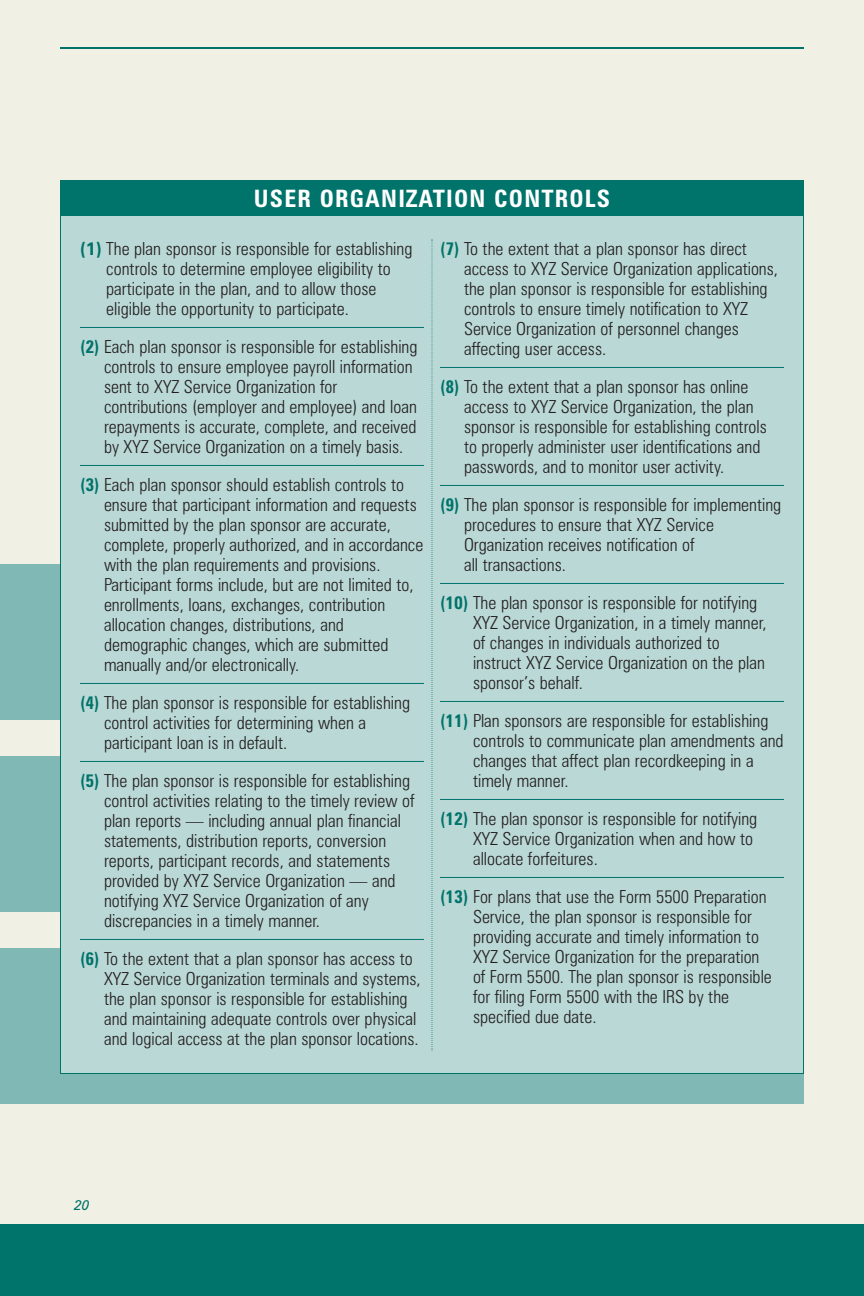
<style>
.page{position:relative;width:864px;height:1296px;background:#f1f0e4}
.page>*{position:absolute;margin:0;border:0;box-sizing:border-box;transform-origin:0 0}
.t1{font:700 condensed 24px "Zurich BT";letter-spacing:.05em;color:#fff}
.t2{font:300 condensed 18px/20px "Zurich BT";color:#231f20}
.t3{font:italic 14px "Zurich BT";color:#00736a}
.s1{font-weight:700;font-stretch:normal;color:#00736a}
.s2{font-weight:700;color:#00736a}
</style>
<div class="page">
<div style="left:0;top:564px;width:804px;height:156px;background:#80b8b6"></div>
<div style="left:0;top:756px;width:804px;height:156px;background:#80b8b6"></div>
<div style="left:0;top:948px;width:804px;height:156px;background:#80b8b6"></div>
<div style="left:0;top:1224px;width:864px;height:72px;background:#00736a"></div>
<div style="left:60px;top:180px;width:744px;height:894px;background:#bad8d6"></div>
<div style="left:60px;top:180px;width:744px;height:36px;background:#00736a"></div>
<hr style="left:80px;top:327px;width:344px;height:1px;background:#00736a">
<hr style="left:80px;top:465px;width:344px;height:1px;background:#00736a">
<hr style="left:80px;top:683px;width:344px;height:1px;background:#00736a">
<hr style="left:80px;top:761px;width:344px;height:1px;background:#00736a">
<hr style="left:80px;top:939px;width:344px;height:1px;background:#00736a">
<hr style="left:440px;top:367px;width:344px;height:1px;background:#00736a">
<hr style="left:440px;top:485px;width:344px;height:1px;background:#00736a">
<hr style="left:440px;top:583px;width:344px;height:1px;background:#00736a">
<hr style="left:440px;top:701px;width:344px;height:1px;background:#00736a">
<hr style="left:440px;top:799px;width:344px;height:1px;background:#00736a">
<hr style="left:440px;top:877px;width:344px;height:1px;background:#00736a">
<svg style="left:432px;top:239px;width:1px;height:812px"></svg>
<hr style="left:60px;top:47px;width:744px;height:2px;background:#00736a">
<h1 class="t1" style="left:254px;top:190px;width:357px">USER ORGANIZATION CONTROLS</h1>
<p class="t2" style="left:106px;top:240px;width:308px;text-indent:-26px"><span class="s1">(1)</span> The plan sponsor is responsible for establishing controls to determine employee eligibility to participate in the plan, and to allow those eligible the opportunity to participate.</p>
<p class="t2" style="left:104px;top:338px;width:315px;text-indent:-24px"><span class="s2">(2)</span> Each plan sponsor is responsible for establishing controls to ensure employee payroll information sent to XYZ Service Organization for contributions (employer and employee) and loan repayments is accurate, complete, and received by XYZ Service Organization on a timely basis.</p>
<p class="t2" style="left:104px;top:476px;width:321px;text-indent:-24px"><span class="s2">(3)</span> Each plan sponsor should establish controls to ensure that participant information and requests submitted by the plan sponsor are accurate, complete, properly authorized, and in accordance with the plan requirements and provisions.<br>Participant forms include, but are not limited to, enrollments, loans, exchanges, contribution allocation changes, distributions, and demographic changes, which are submitted manually and/or electronically.</p>
<p class="t2" style="left:104px;top:694px;width:308px;text-indent:-24px"><span class="s2">(4)</span> The plan sponsor is responsible for establishing control activities for determining when a participant loan is in default.</p>
<p class="t2" style="left:104px;top:772px;width:312px;text-indent:-24px"><span class="s2">(5)</span> The plan sponsor is responsible for establishing control activities relating to the timely review of plan reports — including annual plan financial statements, distribution reports, conversion reports, participant records, and statements provided by XYZ Service Organization — and notifying XYZ Service Organization of any discrepancies in a timely manner.</p>
<p class="t2" style="left:104px;top:950px;width:318px;text-indent:-24px"><span class="s2">(6)</span> To the extent that a plan sponsor has access to XYZ Service Organization terminals and systems, the plan sponsor is responsible for establishing and maintaining adequate controls over physical and logical access at the plan sponsor locations.</p>
<p class="t2" style="left:464px;top:240px;width:316px;text-indent:-24px"><span class="s2">(7)</span> To the extent that a plan sponsor has direct access to XYZ Service Organization applications, the plan sponsor is responsible for establishing controls to ensure timely notification to XYZ Service Organization of personnel changes affecting user access.</p>
<p class="t2" style="left:464px;top:378px;width:304px;text-indent:-24px"><span class="s2">(8)</span> To the extent that a plan sponsor has online access to XYZ Service Organization, the plan sponsor is responsible for establishing controls to properly administer user identifications and passwords, and to monitor user activity.</p>
<p class="t2" style="left:464px;top:496px;width:319px;text-indent:-24px"><span class="s2">(9)</span> The plan sponsor is responsible for implementing procedures to ensure that XYZ Service Organization receives notification of<br>all transactions.</p>
<p class="t2" style="left:473px;top:594px;width:295px;text-indent:-33px"><span class="s2">(10)</span> The plan sponsor is responsible for notifying XYZ Service Organization, in a timely manner, of changes in individuals authorized to instruct XYZ Service Organization on the plan sponsor’s behalf.</p>
<p class="t2" style="left:473px;top:712px;width:312px;text-indent:-33px"><span class="s2">(11)</span> Plan sponsors are responsible for establishing controls to communicate plan amendments and changes that affect plan recordkeeping in a timely manner.</p>
<p class="t2" style="left:473px;top:810px;width:286px;text-indent:-33px"><span class="s2">(12)</span> The plan sponsor is responsible for notifying<br>XYZ Service Organization when and how to allocate forfeitures.</p>
<p class="t2" style="left:473px;top:888px;width:300px;text-indent:-33px"><span class="s2">(13)</span> For plans that use the Form 5500 Preparation Service, the plan sponsor is responsible for providing accurate and timely information to XYZ Service Organization for the preparation of Form 5500. The plan sponsor is responsible for filing Form 5500 with the IRS by the specified due date.</p>
<p class="t3" style="left:74px;top:1200px;width:17px">20</p>
</div>
